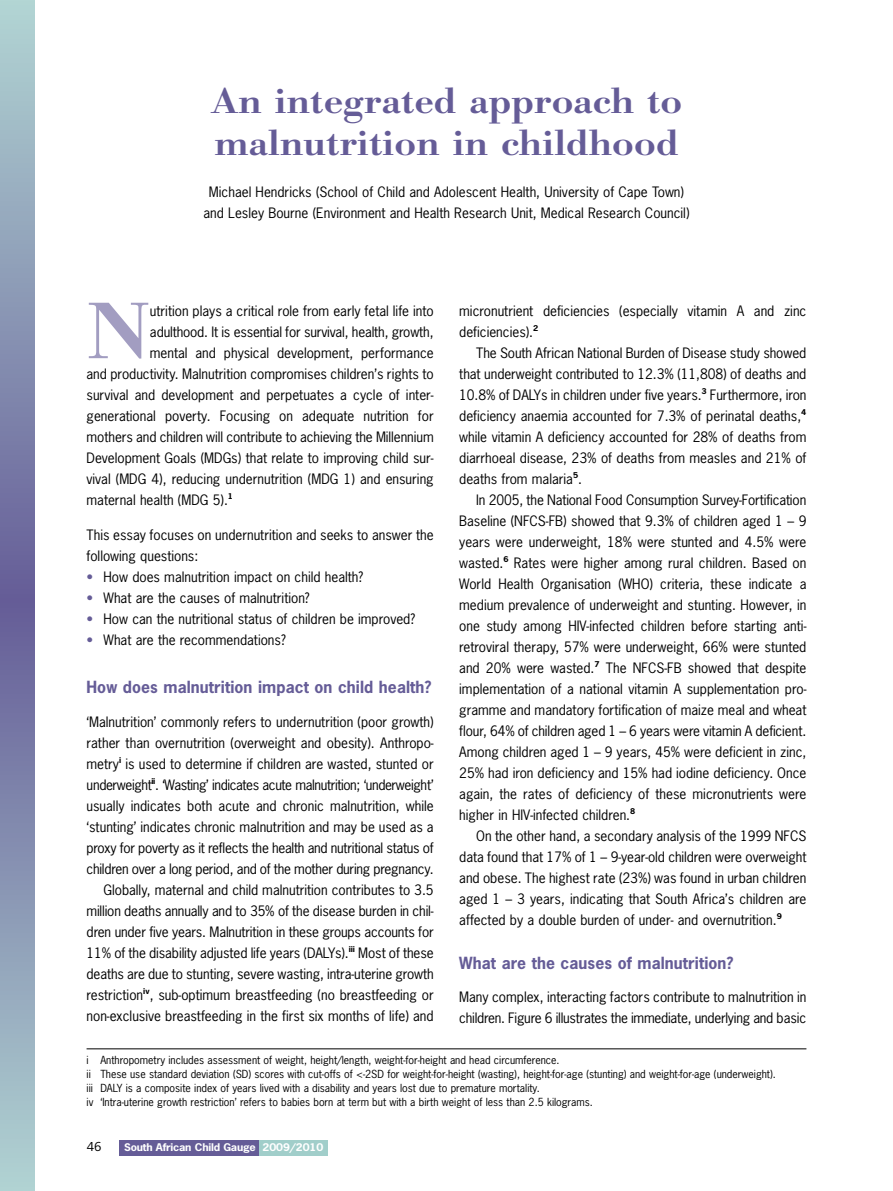
<style>
.page{position:relative;width:893px;height:1191px;background:#fff}
.page>*{position:absolute;margin:0;border:0;box-sizing:border-box;transform-origin:0 0}
.t1{font:500 78.45px "Bodoni BE";color:#a29dc1;scale:1.11 1}
.t2{font:500 36px/42px "Bodoni BE";letter-spacing:.005em;color:#655c97;scale:1.11 1}
.t3{font:700 15.75px "News Gothic";letter-spacing:.005em;color:#655c97}
.t4{font:13.5px/21px "News Gothic";color:#000}
.t5{font:13.5px "Frutiger Next LTCE";color:#000}
.t6{font:10.5px/14.2px "News Gothic";color:#000}
.t7{font:700 9.9px "News Gothic";letter-spacing:-.02em;color:#fff;scale:1.11 1}
.s1{color:#655c97}
</style>
<div class="page">
<div style="left:119px;top:1140px;width:144px;height:15px;background:#655c97"></div>
<div style="left:259px;top:1140px;width:68px;height:15px;background:#a1ceca"></div>
<svg style="left:0;top:0;width:34px;height:1191px;background:#8b98b5"></svg>
<hr style="left:87px;top:1048px;width:719px;height:1px;background:#000">
<h2 class="t2" style="left:211px;top:84px;width:426px">An integrated approach to malnutrition in childhood</h2>
<p class="t4" style="left:203px;top:181px;width:488px;text-align:center">Michael Hendricks (School of Child and Adolescent Health, University of Cape Town) and Lesley Bourne (Environment and Health Research Unit, Medical Research Council)</p>
<h1 class="t1" style="left:87px;top:303px;width:59px">N</h1>
<p class="t4" style="left:150px;top:301px;width:285px">utrition plays a critical role from early fetal life into</p>
<p class="t4" style="left:150px;top:322px;width:285px">adulthood. It is essential for survival, health, growth,</p>
<p class="t4" style="left:150px;top:343px;width:285px">mental and physical development, performance</p>
<p class="t4" style="left:87px;top:364px;width:349px">and productivity. Malnutrition compromises children’s rights to</p>
<p class="t4" style="left:87px;top:385px;width:349px">survival and development and perpetuates a cycle of inter-</p>
<p class="t4" style="left:87px;top:406px;width:349px">generational poverty. Focusing on adequate nutrition for</p>
<p class="t4" style="left:87px;top:427px;width:349px">mothers and children will contribute to achieving the Millennium</p>
<p class="t4" style="left:87px;top:448px;width:349px">Development Goals (MDGs) that relate to improving child sur-</p>
<p class="t4" style="left:87px;top:469px;width:349px">vival (MDG 4), reducing undernutrition (MDG 1) and ensuring</p>
<p class="t4" style="left:87px;top:490px;width:148px">maternal health (MDG 5).<sup>1</sup></p>
<p class="t4" style="left:87px;top:524px;width:349px">This essay focuses on undernutrition and seeks to answer the following questions:</p>
<p class="t4" style="left:87px;top:566px;width:278px"><span class="s1">•</span> How does malnutrition impact on child health?</p>
<p class="t4" style="left:87px;top:587px;width:225px"><span class="s1">•</span> What are the causes of malnutrition?</p>
<p class="t4" style="left:87px;top:608px;width:330px"><span class="s1">•</span> How can the nutritional status of children be improved?</p>
<p class="t4" style="left:87px;top:629px;width:201px"><span class="s1">•</span> What are the recommendations?</p>
<p class="t3" style="left:87px;top:678px;width:347px">How does malnutrition impact on child health?</p>
<p class="t4" style="left:87px;top:712px;width:349px;text-align:right">‘Malnutrition’ commonly refers to undernutrition (poor growth) rather than overnutrition (overweight and obesity). Anthropo&shy;metry<sup>i</sup> is used to determine if children are wasted, stunted or underweight<sup>ii</sup>. ‘Wasting’ indicates acute malnutrition; ‘underweight’ usually indicates both acute and chronic malnutrition, while ‘stunting’ indicates chronic malnutrition and may be used as a proxy for poverty as it reflects the health and nutritional status of children over a long period, and of the mother during pregnancy.<br>Globally, maternal and child malnutrition contributes to 3.5 million deaths annually and to 35% of the disease burden in chil&shy;dren under five years. Malnutrition in these groups accounts for 11% of the disability adjusted life years (DALYs).<sup>iii</sup> Most of these deaths are due to stunting, severe wasting, intra-uterine growth restriction<sup>iv</sup>, sub-optimum breastfeeding (no breastfeeding or non-exclusive breastfeeding in the first six months of life) and</p>
<p class="t4" style="left:459px;top:301px;width:349px">micronutrient deficiencies (especially vitamin A and zinc deficiencies).<sup>2</sup></p>
<p class="t4" style="left:459px;top:343px;width:349px;text-align:justify;text-indent:17px">The South African National Burden of Disease study showed that underweight contributed to 12.3% (11,808) of deaths and 10.8% of DALYs in children under five years.<sup>3</sup> Furthermore, iron deficiency anaemia accounted for 7.3% of perinatal deaths,<sup>4 </sup>while vitamin A deficiency accounted for 28% of deaths from diarrhoeal disease, 23% of deaths from measles and 21% of deaths from malaria<sup>5</sup>.</p>
<p class="t4" style="left:459px;top:490px;width:349px;text-align:justify;text-indent:17px">In 2005, the National Food Consumption Survey-Fortification Baseline (NFCS-FB) showed that 9.3% of children aged 1 – 9 years were underweight, 18% were stunted and 4.5% were wasted.<sup>6</sup> Rates were higher among rural children. Based on World Health Organisation (WHO) criteria, these indicate a medium prevalence of underweight and stunting. However, in one study among HIV-infected children before starting anti&shy;retroviral therapy, 57% were underweight, 66% were stunted and 20% were wasted.<sup>7</sup> The NFCS-FB showed that despite implementation of a national vitamin A supplementation pro&shy;gramme and mandatory fortification of maize meal and wheat flour, 64% of children aged 1 – 6 years were vitamin A deficient.<br>Among children aged 1 – 9 years, 45% were deficient in zinc, 25% had iron deficiency and 15% had iodine deficiency. Once again, the rates of deficiency of these micronutrients were higher in HIV-infected children.<sup>8</sup></p>
<p class="t4" style="left:459px;top:826px;width:349px;text-align:justify;text-indent:17px">On the other hand, a secondary analysis of the 1999 NFCS data found that 17% of 1 – 9-year-old children were overweight and obese. The highest rate (23%) was found in urban children aged 1 – 3 years, indicating that South Africa’s children are affected by a double burden of under- and overnutrition.<sup>9</sup></p>
<p class="t3" style="left:459px;top:954px;width:276px">What are the causes of malnutrition?</p>
<p class="t4" style="left:459px;top:986px;width:349px">Many complex, interacting factors contribute to malnutrition in children. Figure 6 illustrates the immediate, underlying and basic</p>
<p class="t6" style="left:87px;top:1053px;width:691px">i Anthropometry includes assessment of weight, height/length, weight-for-height and head circumference.<br>ii These use standard deviation (SD) scores with cut-offs of &lt;-2SD for weight-for-height (wasting), height-for-age (stunting) and weight-for-age (underweight). iii DALY is a composite index of years lived with a disability and years lost due to premature mortality.<br>iv ‘Intra-uterine growth restriction’ refers to babies born at term but with a birth weight of less than 2.5 kilograms.</p>
<p class="t5" style="left:87px;top:1141px;width:16px">46</p>
<p class="t7" style="left:124px;top:1142px;width:181px">South African Child Gauge 2009/2010</p>
</div>
